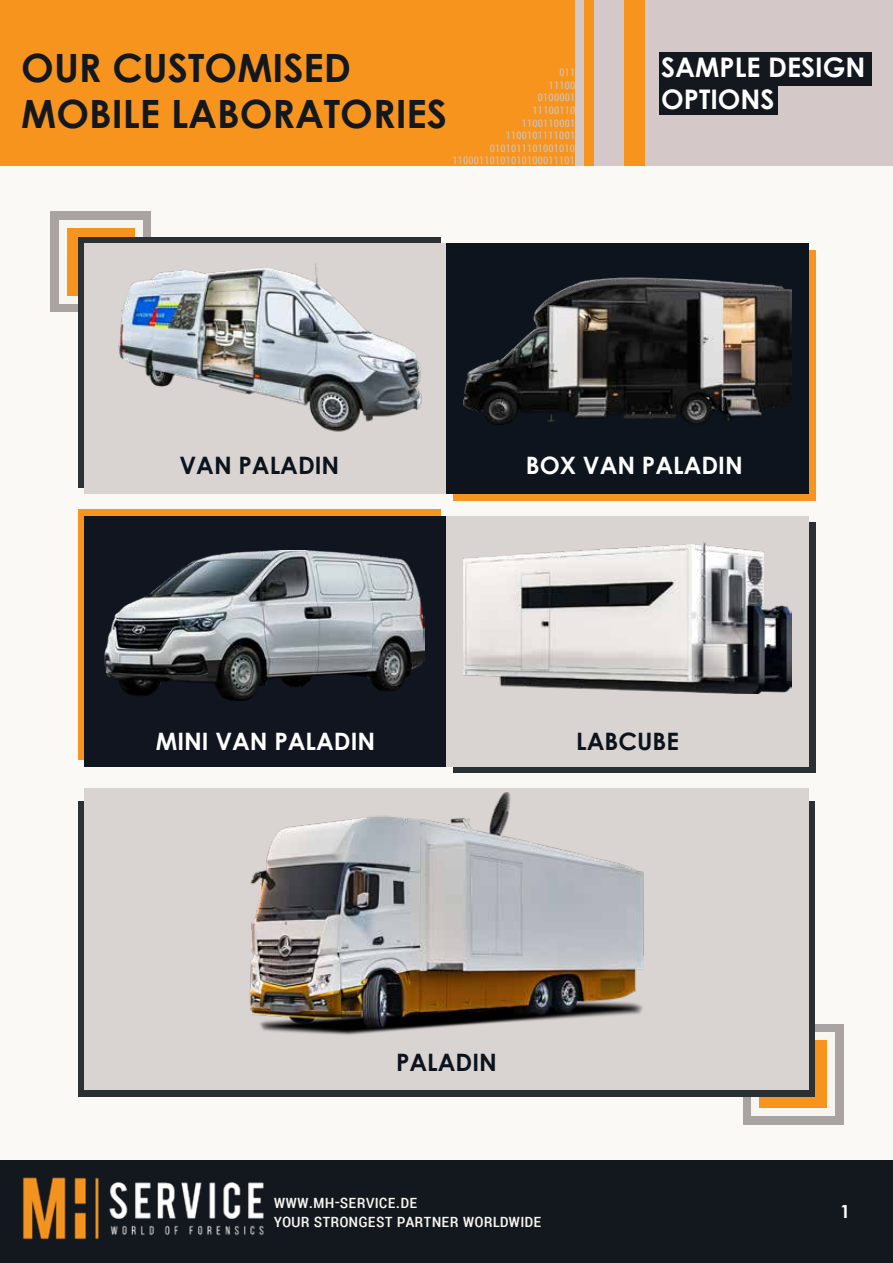
<style>
.page{position:relative;width:893px;height:1263px;background:#fbf9f6}
.page>*{position:absolute;margin:0;border:0;box-sizing:border-box;transform-origin:0 0}
.t1{font:700 39px/46.8px "Century Gothic";color:#13181f}
.t2{font:700 27px/32.4px "Century Gothic";color:#fff}
.t3{font:700 24px "Century Gothic";color:#fff}
.t4{font:700 24px "Century Gothic";color:#0b131d}
.t5{font:18px "Roboto Condensed";color:#f7f5f0}
.t6{font:700 18px "Century Gothic";color:#fff}
.t7{font:10.5px/12.6px "Roboto Condensed";letter-spacing:.02em;color:#cbc3c0;text-align:right}
</style>
<div class="page">
<div style="left:51px;top:211px;width:100px;height:101px;background:#a9a3a1"></div>
<div style="left:59px;top:220px;width:84px;height:84px;background:#f7f5f0"></div>
<div style="left:67px;top:228px;width:68px;height:67px;background:#f7941e"></div>
<div style="left:743px;top:1024px;width:101px;height:100px;background:#a9a3a1"></div>
<div style="left:751px;top:1032px;width:84px;height:84px;background:#f7f5f0"></div>
<div style="left:760px;top:1040px;width:67px;height:67px;background:#f7941e"></div>
<div style="left:0;top:0;width:893px;height:166px;background:#f7941e"></div>
<div style="left:0;top:1161px;width:893px;height:102px;background:#13181f"></div>
<div style="left:645px;top:0;width:248px;height:166px;background:#d4c9c8"></div>
<div style="left:594px;top:0;width:30px;height:166px;background:#d4c9c8"></div>
<div style="left:575px;top:0;width:9px;height:166px;background:#d4c9c8"></div>
<img style="left:23px;top:1177px;width:241px;height:62px">
<div style="left:659px;top:52px;width:213px;height:33px;background:#13181f"></div>
<div style="left:659px;top:81px;width:119px;height:33px;background:#13181f"></div>
<div style="left:78px;top:801px;width:737px;height:296px;background:#2b3033"></div>
<div style="left:84px;top:788px;width:724px;height:302px;background:#d9d4d2"></div>
<div style="left:78px;top:237px;width:362px;height:250px;background:#2b3033"></div>
<div style="left:84px;top:244px;width:362px;height:250px;background:#d9d4d2"></div>
<div style="left:78px;top:509px;width:362px;height:251px;background:#f7941f"></div>
<div style="left:84px;top:516px;width:362px;height:250px;background:#111520"></div>
<div style="left:453px;top:250px;width:362px;height:250px;background:#f7941f"></div>
<div style="left:446px;top:244px;width:362px;height:250px;background:#0d141e"></div>
<svg style="left:453px;top:522px;width:362px;height:250px;fill:#2b3033"></svg>
<div style="left:446px;top:516px;width:362px;height:250px;background:#d9d4d2"></div>
<img style="left:118px;top:263px;width:304px;height:169px">
<img style="left:104px;top:550px;width:320px;height:151px">
<img style="left:249px;top:792px;width:395px;height:243px">
<img style="left:463px;top:277px;width:329px;height:148px">
<img style="left:463px;top:543px;width:329px;height:150px">
<h1 class="t1" style="left:21px;top:42px;width:427px">OUR CUSTOMISED<br>MOBILE LABORATORIES</h1>
<p class="t7" style="left:452px;top:66px;width:124px">011<br>11100<br>0100001<br>11100110<br>1100110001<br>1100101111001<br>0101011101001010<br>11000110101010100011101</p>
<h2 class="t2" style="left:661px;top:50px;width:206px">SAMPLE DESIGN<br>OPTIONS</h2>
<h3 class="t4" style="left:179px;top:447px;width:161px">VAN PALADIN</h3>
<h3 class="t3" style="left:526px;top:447px;width:218px">BOX VAN PALADIN</h3>
<h3 class="t3" style="left:156px;top:723px;width:221px">MINI VAN PALADIN</h3>
<h3 class="t4" style="left:576px;top:723px;width:104px">LABCUBE</h3>
<h3 class="t4" style="left:396px;top:1044px;width:102px">PALADIN</h3>
<h3 class="t5" style="left:274px;top:1189px;width:136px">www.mh-service.DE</h3>
<h3 class="t5" style="left:274px;top:1208px;width:269px">Your strongest partner worldwide</h3>
<h3 class="t6" style="left:840px;top:1198px;width:12px">1</h3>
</div>
